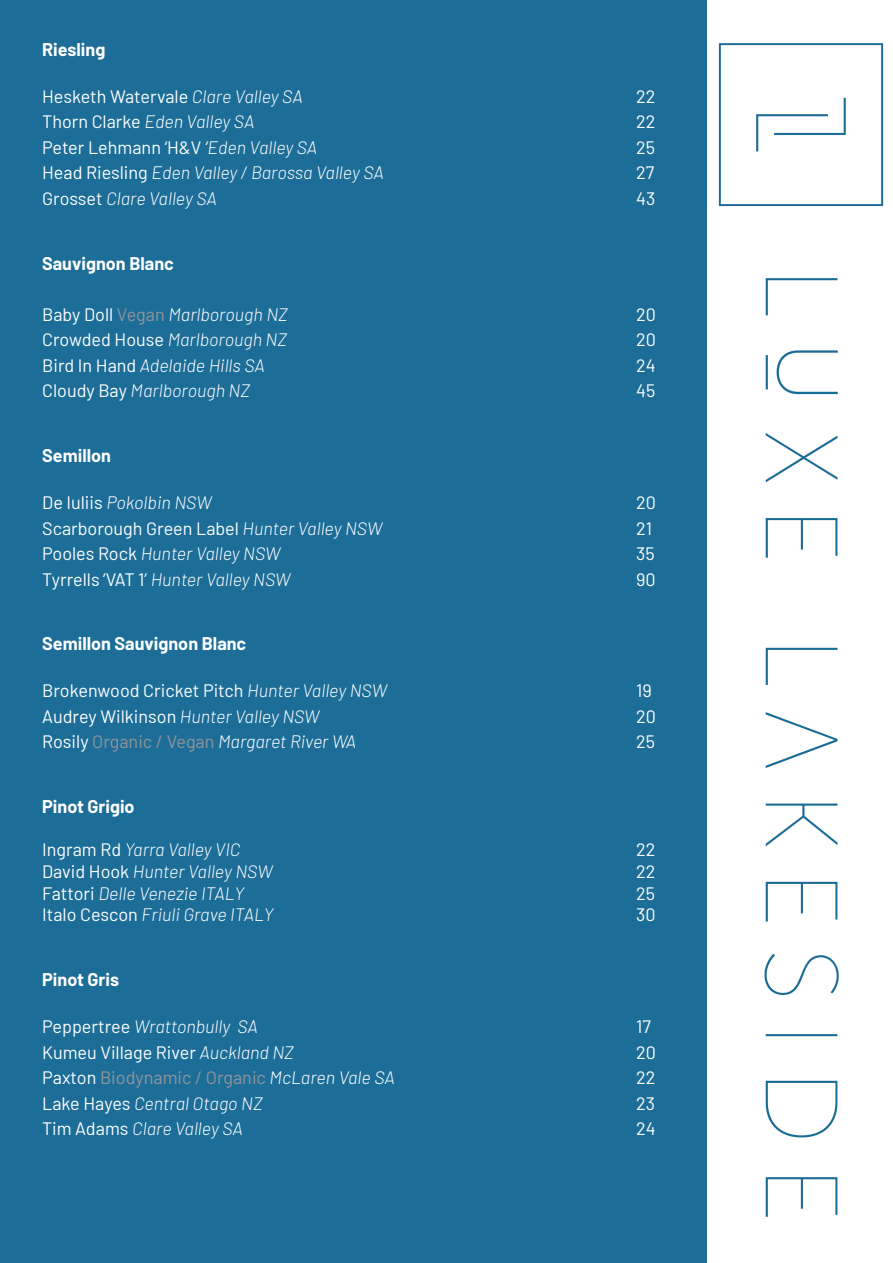
<style>
.page{position:relative;width:893px;height:1263px;background:#fff}
.page>*{position:absolute;margin:0;border:0;box-sizing:border-box;transform-origin:0 0}
.t1{font:italic 300 18px "Barlow";color:#fff}
.t2{font:18px "Barlow";color:#fff}
.t3{font:700 18px "Barlow";color:#fff}
.t4{font:18px "Barlow";color:#939598}
.s1{font-weight:300;font-style:italic}
.s2{font-weight:400;font-style:normal}
.s3{font-style:italic}
.s4{font-weight:400;font-style:normal;color:#939598}
.s5{color:#fff}
.s6{font-weight:300;font-style:italic;color:#fff}
</style>
<div class="page">
<img style="left:718px;top:43px;width:166px;height:1174px">
<div style="left:0;top:1px;width:706px;height:1262px;background:#1c6d97"></div>
<p class="t3" style="left:42px;top:36px;width:65px">Riesling</p>
<p class="t2" style="left:42px;top:83px;width:262px">Hesketh Watervale <span class="s1">Clare Valley SA</span></p>
<p class="t2" style="left:636px;top:83px;width:21px">22</p>
<p class="t1" style="left:42px;top:109px;width:214px"><span class="s2">Thorn Clarke</span> Eden Valley SA</p>
<p class="t2" style="left:636px;top:109px;width:21px">22</p>
<p class="t2" style="left:42px;top:134px;width:277px">Peter Lehmann ‘H&amp;V <span class="s3">‘</span><span class="s1">Eden Valley SA</span></p>
<p class="t2" style="left:636px;top:134px;width:20px">25</p>
<p class="t1" style="left:42px;top:160px;width:343px"><span class="s2">Head Riesling</span> Eden Valley / Barossa Valley SA</p>
<p class="t2" style="left:636px;top:160px;width:20px">27</p>
<p class="t1" style="left:42px;top:185px;width:176px"><span class="s2">Grosset</span> Clare Valley SA</p>
<p class="t2" style="left:636px;top:185px;width:21px">43</p>
<p class="t3" style="left:42px;top:250px;width:133px">Sauvignon Blanc</p>
<p class="t1" style="left:42px;top:301px;width:247px"><span class="s2">Baby Doll</span> <span class="s4">Vegan</span> Marlborough NZ</p>
<p class="t2" style="left:636px;top:301px;width:21px">20</p>
<p class="t1" style="left:42px;top:327px;width:246px"><span class="s2">Crowded House</span> Marlborough NZ</p>
<p class="t2" style="left:636px;top:327px;width:21px">20</p>
<p class="t1" style="left:42px;top:352px;width:224px"><span class="s2">Bird In Hand</span> Adelaide Hills SA</p>
<p class="t2" style="left:636px;top:352px;width:21px">24</p>
<p class="t1" style="left:42px;top:378px;width:209px"><span class="s2">Cloudy Bay</span> Marlborough NZ</p>
<p class="t2" style="left:636px;top:378px;width:21px">45</p>
<p class="t3" style="left:42px;top:442px;width:70px">Semillon</p>
<p class="t1" style="left:42px;top:490px;width:171px"><span class="s2">De Iuliis</span> Pokolbin NSW</p>
<p class="t2" style="left:636px;top:489px;width:21px">20</p>
<p class="t2" style="left:42px;top:515px;width:342px">Scarborough Green Label <span class="s1">Hunter Valley NSW</span></p>
<p class="t2" style="left:636px;top:515px;width:17px">21</p>
<p class="t1" style="left:42px;top:541px;width:240px"><span class="s2">Pooles Rock</span> Hunter Valley NSW</p>
<p class="t2" style="left:636px;top:540px;width:20px">35</p>
<p class="t1" style="left:42px;top:566px;width:250px"><span class="s2">Tyrrells ’VAT 1’</span> Hunter Valley NSW</p>
<p class="t2" style="left:636px;top:566px;width:21px">90</p>
<p class="t3" style="left:42px;top:630px;width:206px">Semillon Sauvignon Blanc</p>
<p class="t2" style="left:42px;top:678px;width:346px">Brokenwood Cricket Pitch <span class="s1">Hunter Valley NSW</span></p>
<p class="t2" style="left:636px;top:678px;width:17px">19</p>
<p class="t2" style="left:42px;top:703px;width:279px">Audrey Wilkinson <span class="s1">Hunter Valley NSW</span></p>
<p class="t2" style="left:636px;top:703px;width:21px">20</p>
<p class="t1" style="left:42px;top:729px;width:315px"><span class="s2">Rosily</span> <span class="s4">Organic / Vegan</span> Margaret River WA</p>
<p class="t2" style="left:636px;top:729px;width:20px">25</p>
<p class="t3" style="left:42px;top:793px;width:94px">Pinot Grigio</p>
<p class="t1" style="left:42px;top:837px;width:200px"><span class="s2">Ingram Rd</span> Yarra Valley VIC</p>
<p class="t2" style="left:636px;top:837px;width:21px">22</p>
<p class="t1" style="left:42px;top:859px;width:232px"><span class="s2">David Hook</span> Hunter Valley NSW</p>
<p class="t2" style="left:636px;top:858px;width:21px">22</p>
<p class="t1" style="left:42px;top:880px;width:203px"><span class="s2">Fattori</span> Delle Venezie ITALY</p>
<p class="t2" style="left:636px;top:880px;width:20px">25</p>
<p class="t1" style="left:42px;top:902px;width:233px"><span class="s2">Italo Cescon</span> Friuli Grave ITALY</p>
<p class="t2" style="left:636px;top:902px;width:21px">30</p>
<p class="t3" style="left:42px;top:966px;width:78px">Pinot Gris</p>
<p class="t1" style="left:42px;top:1014px;width:217px"><span class="s2">Peppertree</span> Wrattonbully SA</p>
<p class="t2" style="left:636px;top:1014px;width:16px">17</p>
<p class="t2" style="left:42px;top:1039px;width:253px">Kumeu Village River <span class="s1">Auckland NZ</span></p>
<p class="t2" style="left:636px;top:1039px;width:21px">20</p>
<p class="t4" style="left:42px;top:1065px;width:354px"><span class="s5">Paxton</span> Biodynamic / Organic <span class="s6">McLaren Vale SA</span></p>
<p class="t2" style="left:636px;top:1065px;width:21px">22</p>
<p class="t1" style="left:42px;top:1090px;width:222px"><span class="s2">Lake Hayes</span> Central Otago NZ</p>
<p class="t2" style="left:636px;top:1090px;width:20px">23</p>
<p class="t1" style="left:42px;top:1116px;width:202px"><span class="s2">Tim Adams</span> Clare Valley SA</p>
<p class="t2" style="left:636px;top:1116px;width:21px">24</p>
</div>
